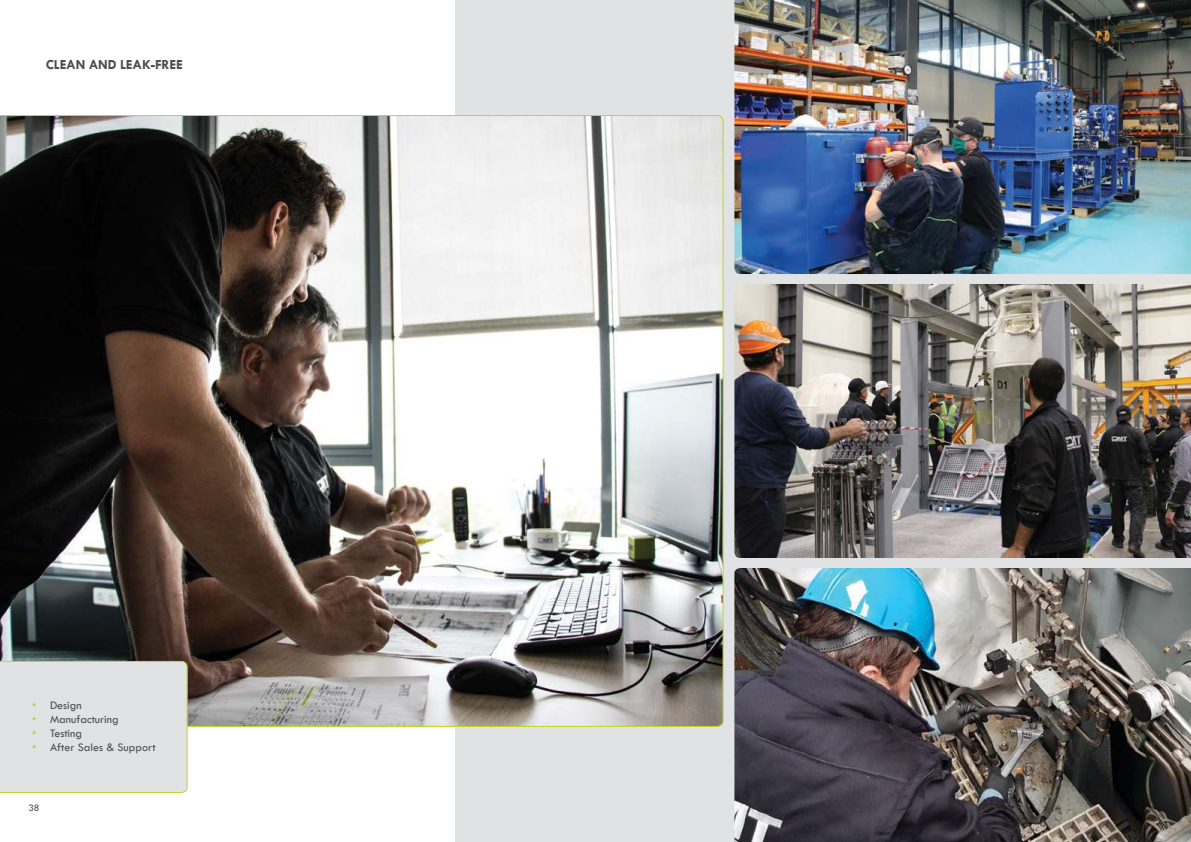
<style>
.page{position:relative;width:1191px;height:842px;background:#fff}
.page>*{position:absolute;margin:0;border:0;box-sizing:border-box;transform-origin:0 0}
.t1{font:700 14px "Tw Cen";letter-spacing:-.01em;color:#4c4d4f}
.t2{font:12px "Tw Cen";color:#4c4d4f}
.t3{font:10px "Tw Cen";color:#4c4d4f}
.s1{color:#c3d52d}
</style>
<div class="page">
<div style="left:455px;top:0;width:736px;height:842px;background:#e1e2e4"></div>
<img style="left:0;top:115px;width:723px;height:612px">
<img style="left:734px;top:568px;width:457px;height:274px">
<img style="left:734px;top:284px;width:457px;height:274px">
<img style="left:734px;top:0;width:457px;height:274px">
<div style="left:0;top:661px;width:188px;height:132px;background:#e1e2e4"></div>
<p class="t1" style="left:46px;top:59px;width:139px">CLEAN AND LEAK-FREE</p>
<p class="t2" style="left:32px;top:700px;width:51px"><span class="s1">•</span> Design</p>
<p class="t2" style="left:32px;top:714px;width:88px"><span class="s1">•</span> Manufacturing</p>
<p class="t2" style="left:32px;top:728px;width:52px"><span class="s1">•</span> Testing</p>
<p class="t2" style="left:32px;top:740px;width:125px"><span class="s1">•</span> After Sales &amp; Support</p>
<p class="t3" style="left:28px;top:803px;width:13px">38</p>
</div>
